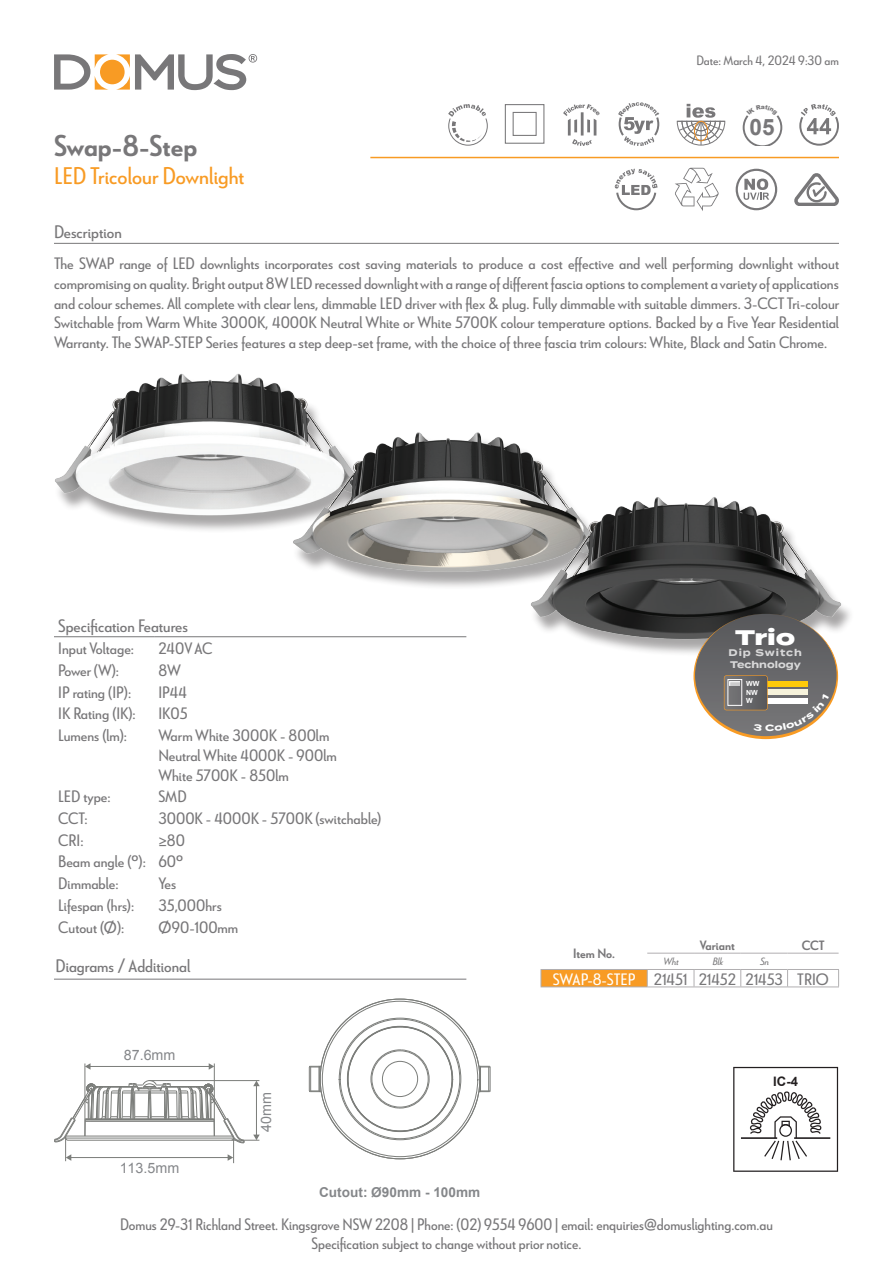
<style>
.page{position:relative;width:893px;height:1263px;background:#fff}
.page>*{position:absolute;margin:0;border:0;box-sizing:border-box;transform-origin:0 0}
.t1{font:700 30px "Le Havre";color:#787779}
.t2{font:24px "Le Havre";color:#f89b24}
.t3{font:700 22.65px "Arial";color:#787779}
.t4{font:800 21.15px "Termina";color:#fff;scale:1.15 1}
.t5{font:18px "Le Havre";color:#787779}
.t6{font:16.5px/19.8px "Le Havre";color:#787779;text-align:justify}
.t7{font:16.5px/19.8px "Le Havre";color:#787779;text-align:center;scale:.96 1}
.t8{font:14.25px "Arial";color:#85878a}
.t9{font:700 13.65px "Arial";color:#85878a}
.t10{font:13.5px "Le Havre";color:#787779}
.t11{font:700 13.5px "Le Havre";color:#787779}
.t12{font:700 13.05px "Arial";color:#231f20}
.t13{font:italic 10.5px "Le Havre";color:#787779}
.t14{font:700 9.6px/11.6px "Termina";color:rgb(255 255 255/.75)}
.t15{font:700 7.05px/8.4px "Arial";color:#fff}
.s1{color:#fff}
</style>
<div class="page">
<svg style="left:54px;top:54px;width:55px;height:36px"></svg>
<svg style="left:116px;top:54px;width:141px;height:36px"></svg>
<div style="left:100px;top:60px;width:25px;height:24px;background:#f89b24;border-radius:50%"></div>
<hr style="left:370px;top:157px;width:469px;height:1px;background:#f89b24">
<hr style="left:54px;top:243px;width:785px;height:1px;background:#787779">
<hr style="left:54px;top:979px;width:412px;height:1px;background:#787779">
<svg style="left:615px;top:169px;width:43px;height:41px"></svg>
<svg style="left:675px;top:168px;width:44px;height:43px"></svg>
<svg style="left:736px;top:169px;width:41px;height:41px"></svg>
<svg style="left:794px;top:173px;width:45px;height:33px"></svg>
<svg style="left:799px;top:104px;width:40px;height:42px"></svg>
<svg style="left:677px;top:104px;width:48px;height:42px"></svg>
<div style="left:694px;top:121px;width:14px;height:20px;border:1px solid #f29123;border-radius:50%"></div>
<svg style="left:618px;top:102px;width:41px;height:44px"></svg>
<svg style="left:563px;top:104px;width:36px;height:42px"></svg>
<div style="left:505px;top:104px;width:39px;height:40px;border:1px solid #787779"></div>
<div style="left:513px;top:112px;width:24px;height:24px;border:1px solid #787779"></div>
<svg style="left:448px;top:104px;width:40px;height:42px"></svg>
<hr style="left:54px;top:636px;width:100px;height:1px;background:#787779">
<hr style="left:154px;top:636px;width:312px;height:1px;background:#787779">
<svg style="left:541px;top:952px;width:298px;height:34px"></svg>
<hr style="left:541px;top:986px;width:106px;height:1px;background:#b1afb1">
<hr style="left:647px;top:986px;width:47px;height:1px;background:#b1afb1">
<hr style="left:694px;top:986px;width:47px;height:1px;background:#b1afb1">
<hr style="left:741px;top:986px;width:47px;height:1px;background:#b1afb1">
<hr style="left:788px;top:986px;width:51px;height:1px;background:#b1afb1">
<hr style="left:788px;top:953px;width:51px;height:1px;background:#b1afb1">
<hr style="left:647px;top:969px;width:47px;height:1px;background:#b1afb1">
<hr style="left:694px;top:969px;width:47px;height:1px;background:#b1afb1">
<hr style="left:741px;top:969px;width:47px;height:1px;background:#b1afb1">
<hr style="left:788px;top:969px;width:51px;height:1px;background:#b1afb1">
<hr style="left:647px;top:953px;width:47px;height:1px;background:#b1afb1">
<hr style="left:694px;top:953px;width:47px;height:1px;background:#b1afb1">
<hr style="left:741px;top:953px;width:47px;height:1px;background:#b1afb1">
<hr style="left:541px;top:969px;width:106px;height:1px;background:#b1afb1">
<hr style="left:85px;top:1063px;width:1px;height:73px;background:#7b7d7a">
<hr style="left:214px;top:1063px;width:1px;height:73px;background:#7b7d7a">
<hr style="left:90px;top:1066px;width:120px;height:1px;background:#7b7d7a">
<svg style="left:85px;top:1063px;width:6px;height:7px"></svg>
<svg style="left:209px;top:1063px;width:5px;height:7px"></svg>
<svg style="left:54px;top:1078px;width:206px;height:85px"></svg>
<svg style="left:309px;top:999px;width:182px;height:160px"></svg>
<img style="left:55px;top:373px;width:215px;height:157px">
<svg style="left:733px;top:1067px;width:105px;height:105px"></svg>
<img style="left:270px;top:383px;width:248px;height:255px">
<img style="left:508px;top:445px;width:342px;height:234px">
<svg style="left:743px;top:115px;width:39px;height:31px"></svg>
<svg style="left:693px;top:614px;width:145px;height:125px;background:#87837d"></svg>
<p class="t10" style="left:696px;top:52px;width:144px">Date: March 4, 2024 9:30 am</p>
<h3 class="t3" style="left:749px;top:113px;width:27px">05</h3>
<h1 class="t1" style="left:54px;top:127px;width:145px">Swap-8-Step</h1>
<h2 class="t2" style="left:54px;top:162px;width:192px">LED Tricolour Downlight</h2>
<p class="t5" style="left:54px;top:221px;width:69px">Description</p>
<p class="t6" style="left:54px;top:253px;width:787px">The SWAP range of LED downlights incorporates cost saving materials to produce a cost effective and well performing downlight without compromising on quality. Bright output 8W LED recessed downlight with a range of different fascia options to complement a variety of applications and colour schemes. All complete with clear lens, dimmable LED driver with flex &amp; plug. Fully dimmable with suitable dimmers. 3-CCT Tri-colour Switchable from Warm White 3000K, 4000K Neutral White or White 5700K colour temperature options. Backed by a Five Year Residential Warranty. The SWAP-STEP Series features a step deep-set frame, with the choice of three fascia trim colours: White, Black and Satin Chrome.</p>
<p class="t5" style="left:58px;top:616px;width:131px">Specification Features</p>
<p class="t6" style="left:58px;top:638px;width:77px">Input Voltage:</p>
<p class="t6" style="left:158px;top:638px;width:56px">240V AC</p>
<p class="t6" style="left:58px;top:660px;width:62px">Power (W):</p>
<p class="t6" style="left:158px;top:660px;width:24px">8W</p>
<p class="t6" style="left:58px;top:682px;width:74px">IP rating (IP):</p>
<p class="t6" style="left:158px;top:682px;width:30px">IP44</p>
<p class="t6" style="left:58px;top:703px;width:79px">IK Rating (IK):</p>
<p class="t6" style="left:158px;top:703px;width:31px">IK05</p>
<p class="t6" style="left:58px;top:725px;width:70px">Lumens (lm):</p>
<p class="t6" style="left:158px;top:725px;width:180px;text-align:left">Warm White 3000K - 800lm<br>Neutral White 4000K - 900lm<br>White 5700K - 850lm</p>
<p class="t6" style="left:58px;top:786px;width:54px">LED type:</p>
<p class="t6" style="left:158px;top:786px;width:30px">SMD</p>
<p class="t6" style="left:58px;top:808px;width:31px">CCT:</p>
<p class="t6" style="left:158px;top:808px;width:224px">3000K - 4000K - 5700K (switchable)</p>
<p class="t6" style="left:58px;top:830px;width:27px">CRI:</p>
<p class="t6" style="left:58px;top:829px;width:128px;line-height:21.8px;text-indent:100px">≥80<br>Beam angle (º): 60º Dimmable:</p>
<p class="t6" style="left:158px;top:873px;width:19px">Yes</p>
<p class="t6" style="left:58px;top:895px;width:77px">Lifespan (hrs):</p>
<p class="t6" style="left:158px;top:895px;width:65px">35,000hrs</p>
<p class="t6" style="left:58px;top:916px;width:68px">Cutout (Ø):</p>
<p class="t6" style="left:158px;top:916px;width:81px">Ø90-100mm</p>
<p class="t5" style="left:56px;top:955px;width:136px">Diagrams / Additional</p>
<p class="t8" style="left:124px;top:1045px;width:53px">87.6mm</p>
<p class="t8" style="left:120px;top:1159px;width:61px">113.5mm</p>
<p class="t8" style="left:257px;top:1131px;width:41px;rotate:-90deg">40mm</p>
<p class="t9" style="left:319px;top:1183px;width:163px">Cutout: Ø90mm - 100mm</p>
<p class="t4" style="left:735px;top:622px;width:54px">Trio</p>
<p class="t14" style="left:729px;top:647px;width:75px">Dip Switch<br>Technology</p>
<p class="t15" style="left:746px;top:680px;width:15px">WW<br>NW<br>W</p>
<p class="t11" style="left:700px;top:937px;width:36px">Variant</p>
<p class="t11" style="left:802px;top:937px;width:25px">CCT</p>
<p class="t11" style="left:573px;top:945px;width:43px">Item No.</p>
<p class="t13" style="left:663px;top:955px;width:17px">Wht</p>
<p class="t13" style="left:712px;top:955px;width:12px">Blk</p>
<p class="t13" style="left:760px;top:955px;width:10px">Sn</p>
<p class="t6" style="left:553px;top:969px;width:277px"><span class="s1">SWAP-8-STEP</span> 21451 21452 21453 TRIO</p>
<p class="t12" style="left:773px;top:1072px;width:26px">IC-4</p>
<p class="t7" style="left:120px;top:1214px;width:681px">Domus 29-31 Richland Street. Kingsgrove NSW 2208 | Phone: (02) 9554 9600 | email: enquiries@domuslighting.com.au<br>Specification subject to change without prior notice.</p>
</div>
